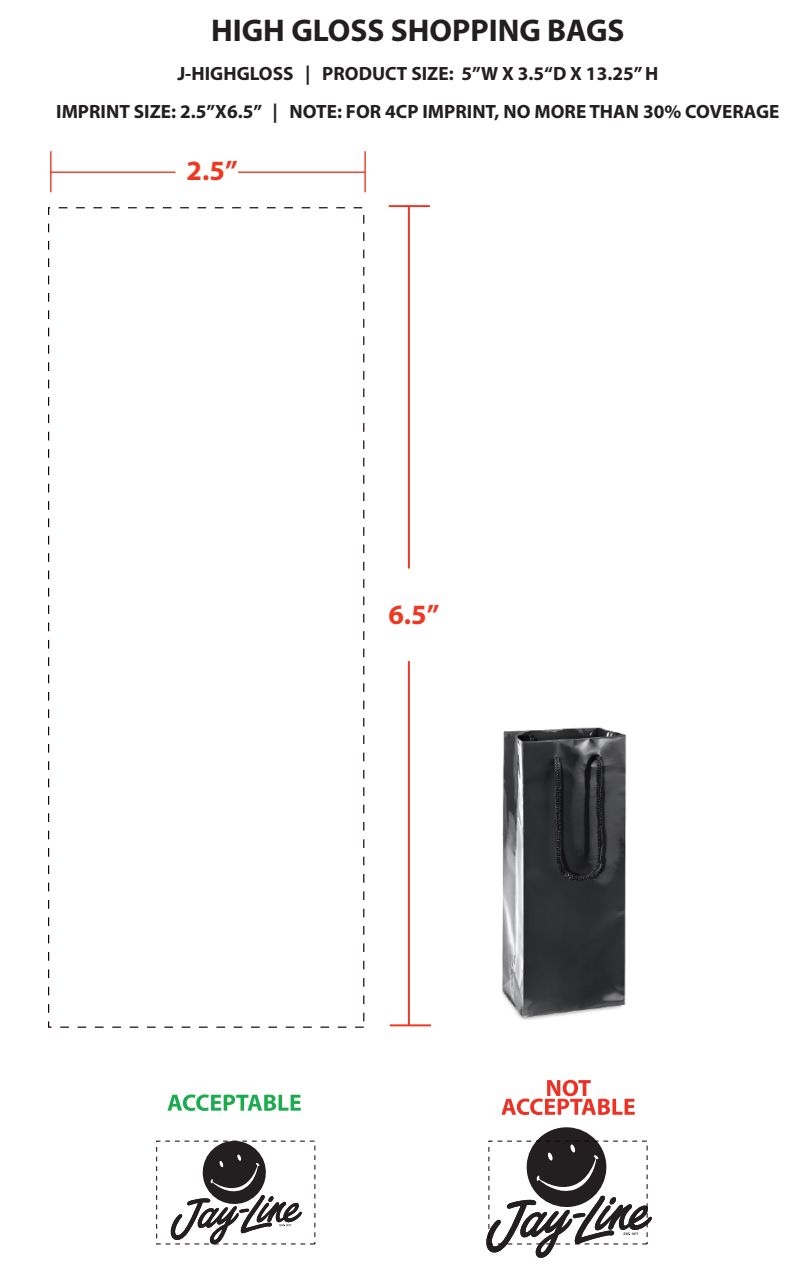
<style>
.page{position:relative;width:810px;height:1276px;background:#fff}
.page>*{position:absolute;margin:0;border:0;box-sizing:border-box;transform-origin:0 0}
.t1{font:700 31.5px "Myriad Pro";color:#231f20}
.t2{font:700 28px "Myriad Pro";color:#ef3822}
.t3{font:700 19.25px/38.5px "Myriad Pro";color:#231f20;text-align:center}
</style>
<div class="page">
<img style="left:501px;top:727px;width:126px;height:293px">
<svg style="left:486px;top:1127px;width:166px;height:131px"></svg>
<hr style="left:50px;top:151px;width:2px;height:41px;background:#ee3423">
<hr style="left:51px;top:171px;width:124px;height:2px;background:#ee3423">
<hr style="left:364px;top:151px;width:2px;height:41px;background:#ef3522">
<hr style="left:238px;top:171px;width:127px;height:2px;background:#ee3423">
<hr style="left:389px;top:205px;width:41px;height:2px;background:#ee3423">
<hr style="left:408px;top:206px;width:2px;height:362px;background:#ee3423">
<hr style="left:390px;top:1024px;width:41px;height:2px;background:#ef3522">
<hr style="left:408px;top:661px;width:2px;height:364px;background:#ee3423">
<div style="left:488px;top:1140px;width:159px;height:104px;border:1px dashed #170000"></div>
<svg style="left:167px;top:1094px;width:134px;height:17px"></svg>
<svg style="left:501px;top:1079px;width:134px;height:36px"></svg>
<svg style="left:168px;top:1140px;width:135px;height:105px"></svg>
<h1 class="t1" style="left:211px;top:10px;width:415px">HIGH GLOSS SHOPPING BAGS</h1>
<p class="t3" style="left:56px;top:53px;width:724px">J-HIGHGLOSS | PRODUCT SIZE: 5”W X 3.5“D X 13.25” H<br>IMPRINT SIZE: 2.5”X6.5” | NOTE: FOR 4CP IMPRINT, NO MORE THAN 30% COVERAGE</p>
<h2 class="t2" style="left:187px;top:152px;width:53px">2.5”</h2>
<h2 class="t2" style="left:388px;top:596px;width:53px">6.5”</h2>
</div>
